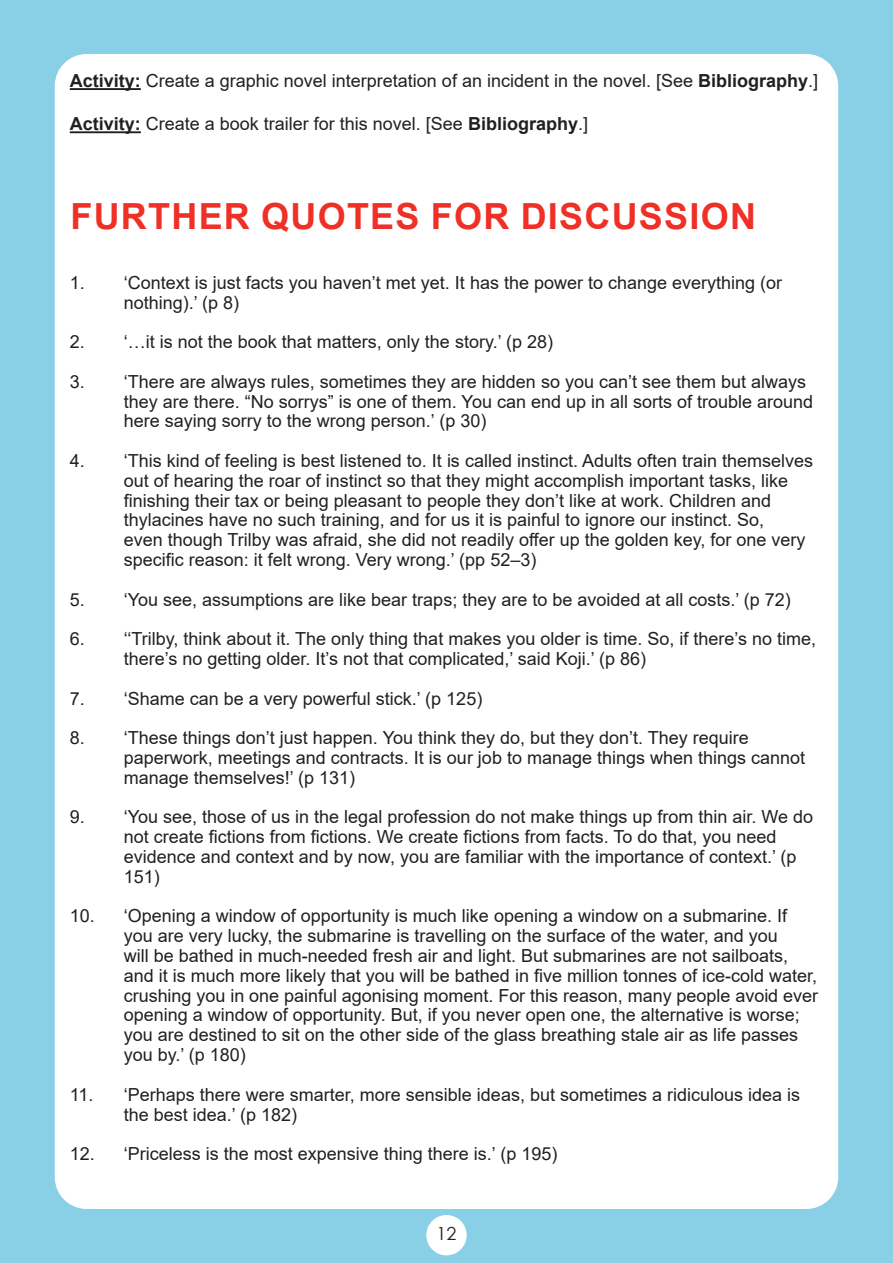
<style>
.page{position:relative;width:893px;height:1263px;background:#89d0e7}
.page>*{position:absolute;margin:0;border:0;box-sizing:border-box;transform-origin:0 0}
.t1{font:700 36px "Arial";letter-spacing:.035em;color:#ef3026}
.t2{font:18px/19.8px "Arial";color:#231f20}
.t3{font:18px "Century Gothic";color:#231f20}
.s1{font-weight:700}
</style>
<div class="page">
<div style="left:55px;top:54px;width:783px;height:1155px;background:#fff;border-radius:32px"></div>
<div style="left:426px;top:1215px;width:41px;height:40px;background:#fff;border-radius:50%"></div>
<hr style="left:70px;top:88px;width:71px;height:2px;background:#231f20">
<hr style="left:70px;top:131px;width:71px;height:2px;background:#231f20">
<p class="t2" style="left:70px;top:71px;width:750px"><span class="s1">Activity:</span> Create a graphic novel interpretation of an incident in the novel. [See <span class="s1">Bibliography</span>.]</p>
<p class="t2" style="left:70px;top:114px;width:520px"><span class="s1">Activity:</span> Create a book trailer for this novel. [See <span class="s1">Bibliography</span>.]</p>
<h1 class="t1" style="left:70px;top:191px;width:687px">FURTHER QUOTES FOR DISCUSSION</h1>
<p class="t2" style="left:124px;top:272px;width:660px;text-indent:-54px">1. ‘Context is just facts you haven’t met yet. It has the power to change everything (or nothing).’ (p 8)</p>
<p class="t2" style="left:70px;top:332px;width:485px">2. ‘…it is not the book that matters, only the story.’ (p 28)</p>
<p class="t2" style="left:124px;top:371px;width:691px;text-indent:-54px">3. ‘There are always rules, sometimes they are hidden so you can’t see them but always they are there. “No sorrys” is one of them. You can end up in all sorts of trouble around here saying sorry to the wrong person.’ (p 30)</p>
<p class="t2" style="left:124px;top:451px;width:691px;text-indent:-54px">4. ‘This kind of feeling is best listened to. It is called instinct. Adults often train themselves out of hearing the roar of instinct so that they might accomplish important tasks, like finishing their tax or being pleasant to people they don’t like at work. Children and thylacines have no such training, and for us it is painful to ignore our instinct. So,<br>even though Trilby was afraid, she did not readily offer up the golden key, for one very specific reason: it felt wrong. Very wrong.’ (pp 52–3)</p>
<p class="t2" style="left:70px;top:589px;width:723px">5. ‘You see, assumptions are like bear traps; they are to be avoided at all costs.’ (p 72)</p>
<p class="t2" style="left:124px;top:629px;width:694px;text-indent:-54px">6. ‘‘Trilby, think about it. The only thing that makes you older is time. So, if there’s no time, there’s no getting older. It’s not that complicated,’ said Koji.’ (p 86)</p>
<p class="t2" style="left:70px;top:688px;width:414px">7. ‘Shame can be a very powerful stick.’ (p 125)</p>
<p class="t2" style="left:124px;top:728px;width:683px;text-indent:-54px">8. ‘These things don’t just happen. You think they do, but they don’t. They require paperwork, meetings and contracts. It is our job to manage things when things cannot manage themselves!’ (p 131)</p>
<p class="t2" style="left:124px;top:807px;width:691px;text-indent:-54px">9. ‘You see, those of us in the legal profession do not make things up from thin air. We do not create fictions from fictions. We create fictions from facts. To do that, you need evidence and context and by now, you are familiar with the importance of context.’ (p 151)</p>
<p class="t2" style="left:124px;top:906px;width:696px;text-indent:-54px">10. ‘Opening a window of opportunity is much like opening a window on a submarine. If you are very lucky, the submarine is travelling on the surface of the water, and you<br>will be bathed in much-needed fresh air and light. But submarines are not sailboats, and it is much more likely that you will be bathed in five million tonnes of ice-cold water, crushing you in one painful agonising moment. For this reason, many people avoid ever opening a window of opportunity. But, if you never open one, the alternative is worse; you are destined to sit on the other side of the glass breathing stale air as life passes you by.’ (p 180)</p>
<p class="t2" style="left:124px;top:1084px;width:678px;text-indent:-54px">11. ‘Perhaps there were smarter, more sensible ideas, but sometimes a ridiculous idea is the best idea.’ (p 182)</p>
<p class="t2" style="left:70px;top:1144px;width:489px">12. ‘Priceless is the most expensive thing there is.’ (p 195)</p>
<p class="t3" style="left:436px;top:1221px;width:21px">12</p>
</div>
